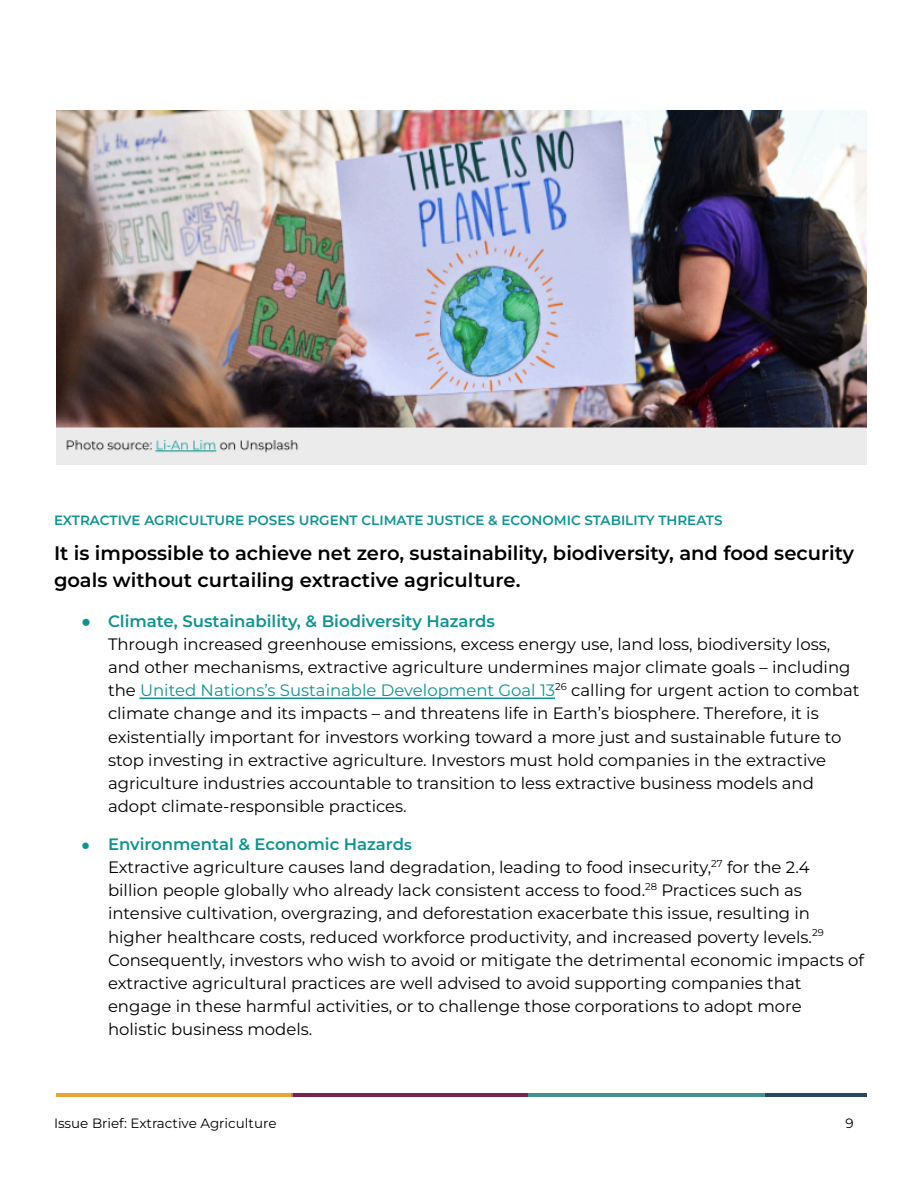
<style>
.page{position:relative;width:918px;height:1188px;background:#fff}
.page>*{position:absolute;margin:0;border:0;box-sizing:border-box;transform-origin:0 0}
.t1{font:600 19.5px/27.3px "Montserrat";color:#000}
.t2{font:16.5px/23.1px "Montserrat";color:#000}
.t3{font:600 13.5px "Montserrat";color:#0f9490}
.t4{font:13.5px "Montserrat";color:#000}
.s1{font-family:"Arial";color:#0f9490}
.s2{font-weight:600;color:#0f9490}
.s3{color:#0f9490}
.s4{font-family:"Arial";font-size:15px;color:#0f9490}
.s5{font-weight:600;font-size:15px;color:#0f9490}
</style>
<div class="page">
<hr style="left:140px;top:697px;width:415px;height:2px;background:#0f9490">
<img style="left:56px;top:110px;width:810px;height:355px">
<img style="left:56px;top:1093px;width:810px;height:4px">
<p class="t3" style="left:54px;top:512px;width:670px">EXTRACTIVE AGRICULTURE POSES URGENT CLIMATE JUSTICE &amp; ECONOMIC STABILITY THREATS</p>
<p class="t1" style="left:54px;top:539px;width:802px">It is impossible to achieve net zero, sustainability, biodiversity, and food security goals without curtailing extractive agriculture.</p>
<p class="t2" style="left:108px;top:609px;width:753px;text-indent:-27px"><span class="s1">●</span> <span class="s2">Climate, Sustainability, &amp; Biodiversity Hazards<br></span>Through increased greenhouse emissions, excess energy use, land loss, biodiversity loss, and other mechanisms, extractive agriculture undermines major climate goals – including the <span class="s3">United Nations’s Sustainable Development Goal 13</span><sup>26</sup> calling for urgent action to combat climate change and its impacts – and threatens life in Earth’s biosphere. Therefore, it is existentially important for investors working toward a more just and sustainable future to stop investing in extractive agriculture. Investors must hold companies in the extractive agriculture industries accountable to transition to less extractive business models and adopt climate-responsible practices.</p>
<p class="t2" style="left:108px;top:833px;width:757px;text-indent:-27px"><span class="s4">●</span> <span class="s2">Environmental &amp; Economic Hazard</span><span class="s5">s<br></span>Extractive agriculture causes land degradation, leading to food insecurity,<sup>27</sup> for the 2.4 billion people globally who already lack consistent access to food.<sup>28</sup> Practices such as intensive cultivation, overgrazing, and deforestation exacerbate this issue, resulting in higher healthcare costs, reduced workforce productivity, and increased poverty levels.<sup>29<br></sup>Consequently, investors who wish to avoid or mitigate the detrimental economic impacts of extractive agricultural practices are well advised to avoid supporting companies that engage in these harmful activities, or to challenge those corporations to adopt more holistic business models.</p>
<p class="t4" style="left:54px;top:1115px;width:224px">Issue Brief: Extractive Agriculture</p>
<p class="t4" style="left:845px;top:1115px;width:10px">9</p>
</div>
